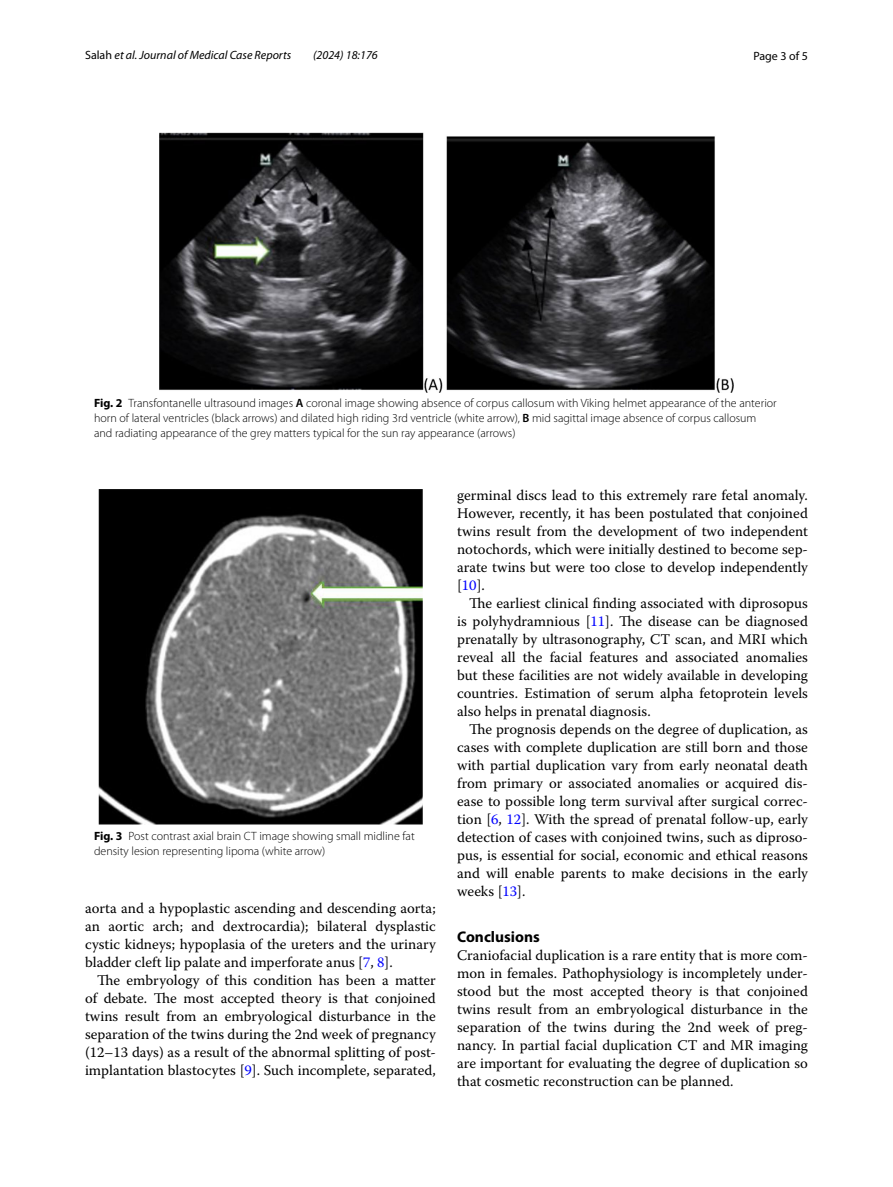
<style>
.page{position:relative;width:893px;height:1187px;background:#fff}
.page>*{position:absolute;margin:0;border:0;box-sizing:border-box;transform-origin:0 0}
.t1{font:700 15.45px "Myriad Pro";color:#000}
.t2{font:14.7px/18px "Warnock Pro";color:#000;text-align:justify}
.t3{font:300 12px/15px "Myriad Pro";color:#000}
.t4{font:italic 12px "Myriad Pro";color:#000}
.t5{font:12px "Myriad Pro";color:#000}
.s1{font-style:normal}
.s2{font-weight:700}
.s3{font-weight:600}
.s4{color:#00f}
</style>
<div class="page">
<img style="left:160px;top:133px;width:573px;height:259px">
<img style="left:99px;top:489px;width:323px;height:335px">
<p class="t4" style="left:85px;top:48px;width:208px"><span class="s1">Salah</span> et al. Journal of Medical Case Reports</p>
<p class="t4" style="left:313px;top:48px;width:66px">(2024) 18:176</p>
<p class="t5" style="left:753px;top:48px;width:56px">Page 3 of 5</p>
<p class="t3" style="left:94px;top:396px;width:684px"><span class="s2">Fig. 2</span> Transfontanelle ultrasound images <span class="s3">A</span> coronal image showing absence of corpus callosum with Viking helmet appearance of the anterior horn of lateral ventricles (black arrows) and dilated high riding 3rd ventricle (white arrow), <span class="s3">B</span> mid sagittal image absence of corpus callosum and radiating appearance of the grey matters typical for the sun ray appearance (arrows)</p>
<p class="t3" style="left:94px;top:828px;width:322px"><span class="s2">Fig. 3</span> Post contrast axial brain CT image showing small midline fat density lesion representing lipoma (white arrow)</p>
<p class="t2" style="left:85px;top:899px;width:352px">aorta and a hypoplastic ascending and descending aorta; an aortic arch; and dextrocardia); bilateral dysplastic cystic kidneys; hypoplasia of the ureters and the urinary bladder cleft lip palate and imperforate anus [<span class="s4">7</span>, <span class="s4">8</span>].</p>
<p class="t2" style="left:85px;top:970px;width:352px;text-indent:12px">The embryology of this condition has been a matter of debate. The most accepted theory is that conjoined twins result from an embryological disturbance in the separation of the twins during the 2nd week of pregnancy (12–13 days) as a result of the abnormal splitting of post&shy;implantation blastocytes [<span class="s4">9</span>]. Such incomplete, separated,</p>
<p class="t2" style="left:457px;top:486px;width:352px">germinal discs lead to this extremely rare fetal anomaly.<br>However, recently, it has been postulated that conjoined twins result from the development of two independent notochords, which were initially destined to become sep&shy;arate twins but were too close to develop independently [<span class="s4">10</span>].</p>
<p class="t2" style="left:457px;top:594px;width:352px;text-indent:12px">The earliest clinical finding associated with diprosopus is polyhydramnious [<span class="s4">11</span>]. The disease can be diagnosed prenatally by ultrasonography, CT scan, and MRI which reveal all the facial features and associated anomalies but these facilities are not widely available in developing countries. Estimation of serum alpha fetoprotein levels also helps in prenatal diagnosis.</p>
<p class="t2" style="left:457px;top:720px;width:352px;text-indent:12px">The prognosis depends on the degree of duplication, as cases with complete duplication are still born and those with partial duplication vary from early neonatal death from primary or associated anomalies or acquired dis&shy;ease to possible long term survival after surgical correc&shy;tion [<span class="s4">6</span>, <span class="s4">12</span>]. With the spread of prenatal follow-up, early detection of cases with conjoined twins, such as diproso&shy;pus, is essential for social, economic and ethical reasons and will enable parents to make decisions in the early weeks [<span class="s4">13</span>].</p>
<p class="t1" style="left:457px;top:926px;width:84px">Conclusions</p>
<p class="t2" style="left:457px;top:945px;width:352px">Craniofacial duplication is a rare entity that is more com&shy;mon in females. Pathophysiology is incompletely under&shy;stood but the most accepted theory is that conjoined twins result from an embryological disturbance in the separation of the twins during the 2nd week of preg&shy;nancy. In partial facial duplication CT and MR imaging are important for evaluating the degree of duplication so that cosmetic reconstruction can be planned.</p>
</div>
